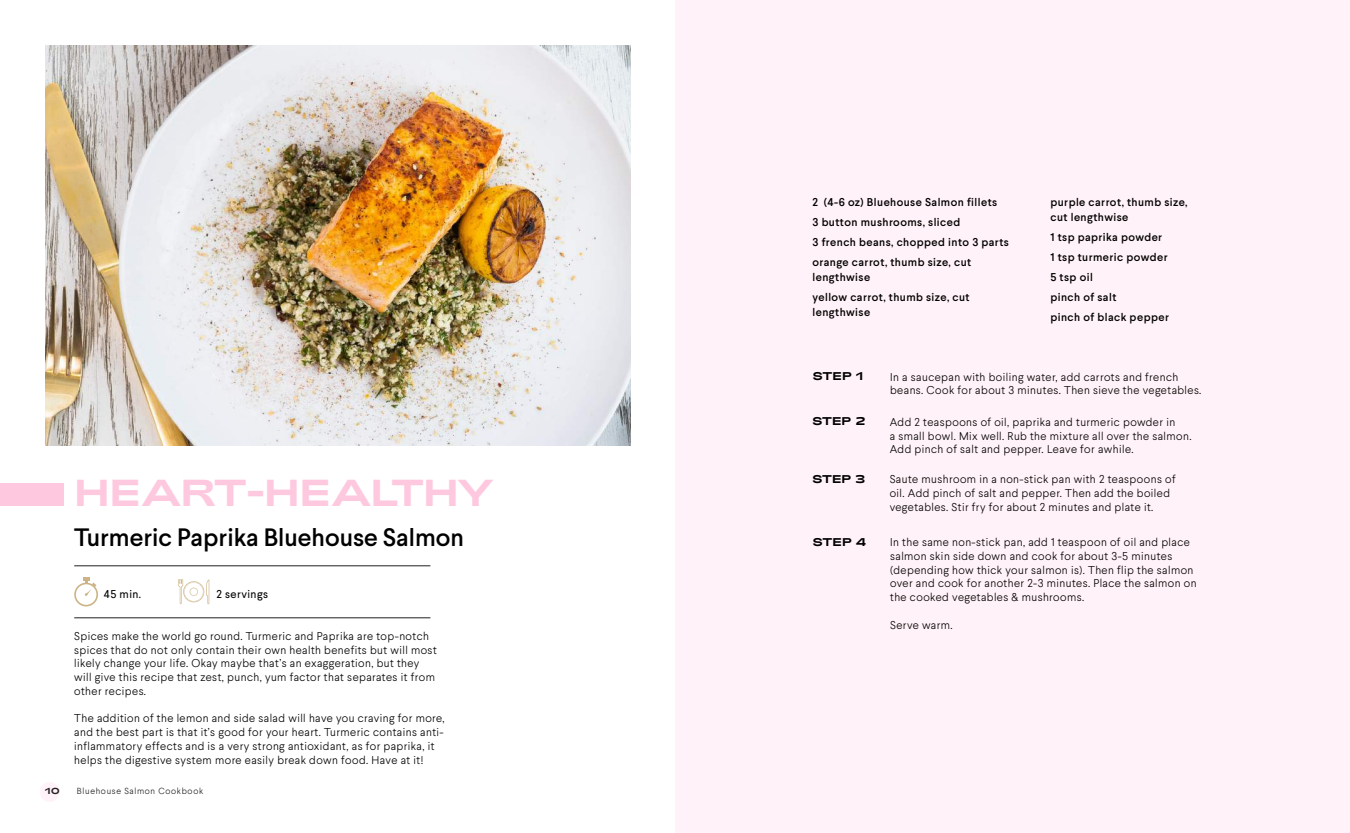
<style>
.page{position:relative;width:1350px;height:833px;background:#fff}
.page>*{position:absolute;margin:0;border:0;box-sizing:border-box;transform-origin:0 0}
.t1{font:700 37.5px "Adieu";letter-spacing:-.035em;color:#fec8df}
.t2{font:500 25px "Larsseit";color:#000}
.t3{font:300 11.25px/13.8px "Larsseit";letter-spacing:.04em;color:#000}
.t4{font:500 11.25px/20px "Larsseit";letter-spacing:.04em;color:#000}
.t5{font:700 11.25px "Adieu";letter-spacing:.005em;color:#000}
.t6{font:11.25px "Larsseit";letter-spacing:.04em;color:#000}
.t7{font:300 8.75px "Larsseit";letter-spacing:.08em;color:#231f20}
.t8{font:700 8.75px "Adieu";color:#231f20}
</style>
<div class="page">
<div style="left:40px;top:782px;width:20px;height:19px;background:#fff2f8;border-radius:50%"></div>
<div style="left:675px;top:0;width:675px;height:832px;background:#fff2f8"></div>
<img style="left:45px;top:45px;width:585px;height:400px">
<div style="left:0;top:483px;width:63px;height:23px;background:#fec8df"></div>
<svg style="left:74px;top:577px;width:24px;height:29px"></svg>
<svg style="left:178px;top:579px;width:31px;height:25px"></svg>
<hr style="left:74px;top:565px;width:356px;height:1px;background:#231f20">
<hr style="left:74px;top:617px;width:356px;height:1px;background:#231f20">
<h1 class="t1" style="left:74px;top:471px;width:422px">HEART-HEALTHY</h1>
<h2 class="t2" style="left:74px;top:520px;width:391px">Turmeric Paprika Bluehouse Salmon</h2>
<p class="t6" style="left:104px;top:587px;width:39px">45 min.</p>
<p class="t6" style="left:216px;top:587px;width:53px">2 servings</p>
<p class="t3" style="left:74px;top:628px;width:364px">Spices make the world go round. Turmeric and Paprika are top-notch spices that do not only contain their own health benefits but will most likely change your life. Okay maybe that’s an exaggeration, but they will give this recipe that zest, punch, yum factor that separates it from other recipes.</p>
<p class="t3" style="left:74px;top:711px;width:372px">The addition of the lemon and side salad will have you craving for more, and the best part is that it’s good for your heart. Turmeric contains anti&shy;inflammatory effects and is a very strong antioxidant, as for paprika, it helps the digestive system more easily break down food. Have at it!</p>
<p class="t8" style="left:45px;top:786px;width:16px">10</p>
<p class="t7" style="left:77px;top:785px;width:128px">Bluehouse Salmon Cookbook</p>
<p class="t4" style="left:812px;top:192px;width:198px">2 (4-6 oz) Bluehouse Salmon fillets<br>3 button mushrooms, sliced<br>3 french beans, chopped into 3 parts orange carrot, thumb size, cut</p>
<p class="t4" style="left:812px;top:267px;width:159px">lengthwise<br>yellow carrot, thumb size, cut</p>
<p class="t4" style="left:812px;top:302px;width:59px">lengthwise</p>
<p class="t4" style="left:1050px;top:194px;width:139px;line-height:15px">purple carrot, thumb size, cut lengthwise</p>
<p class="t4" style="left:1050px;top:227px;width:120px">1 tsp paprika powder<br>1 tsp turmeric powder<br>5 tsp oil<br>pinch of salt<br>pinch of black pepper</p>
<p class="t5" style="left:813px;top:370px;width:52px">STEP 1</p>
<p class="t5" style="left:812px;top:415px;width:54px">STEP 2</p>
<p class="t5" style="left:812px;top:472px;width:54px">STEP 3</p>
<p class="t5" style="left:813px;top:535px;width:54px">STEP 4</p>
<p class="t3" style="left:890px;top:369px;width:313px">In a saucepan with boiling water, add carrots and french beans. Cook for about 3 minutes. Then sieve the vegetables.</p>
<p class="t3" style="left:890px;top:415px;width:303px">Add 2 teaspoons of oil, paprika and turmeric powder in<br>a small bowl. Mix well. Rub the mixture all over the salmon.<br>Add pinch of salt and pepper. Leave for awhile.</p>
<p class="t3" style="left:890px;top:472px;width:287px">Saute mushroom in a non-stick pan with 2 teaspoons of oil. Add pinch of salt and pepper. Then add the boiled vegetables. Stir fry for about 2 minutes and plate it.</p>
<p class="t3" style="left:890px;top:535px;width:308px">In the same non-stick pan, add 1 teaspoon of oil and place salmon skin side down and cook for about 3-5 minutes (depending how thick your salmon is). Then flip the salmon over and cook for another 2-3 minutes. Place the salmon on the cooked vegetables &amp; mushrooms.</p>
<p class="t3" style="left:890px;top:617px;width:64px">Serve warm.</p>
</div>
